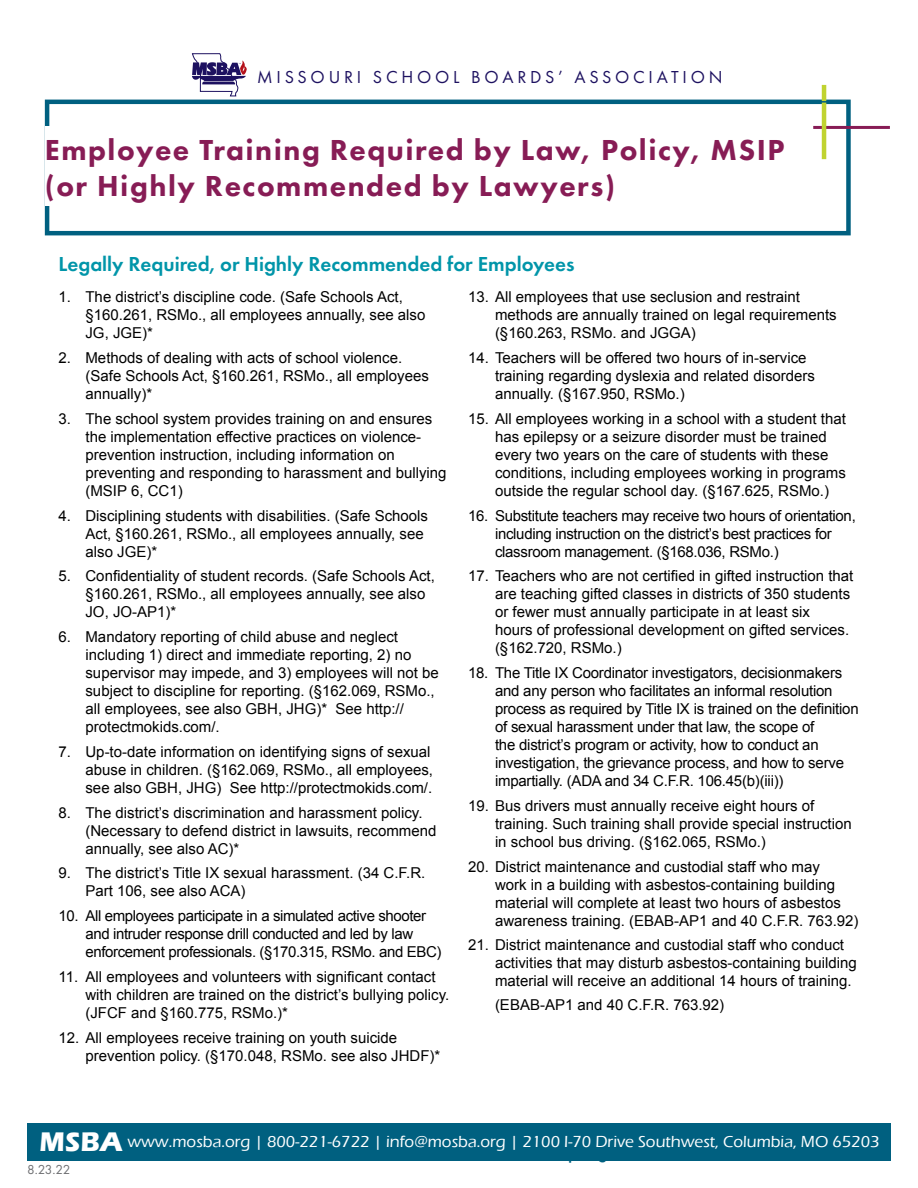
<style>
.page{position:relative;width:918px;height:1188px;background:#fff}
.page>*{position:absolute;margin:0;border:0;box-sizing:border-box;transform-origin:0 0}
.t1{font:800 30px/36px "Futura PT";letter-spacing:.05em;color:#871c55}
.t2{font:600 21px "Futura PT";color:#0095a9}
.t3{font:18px "Futura PT";letter-spacing:.21em;color:#1d1160}
.t4{font:500 16.5px "Eras ITC";color:#fff}
.t5{font:15px/18px "Arial";color:#000}
.t6{font:15px/18px "Arial";letter-spacing:-.025em;color:#000}
.t7{font:15px/18px "Arial";letter-spacing:-.02em;color:#000}
.t8{font:13.5px "Futura PT";color:#6d6e71}
.s1{font-weight:700;font-size:27.75px}
</style>
<div class="page">
<svg style="left:192px;top:53px;width:55px;height:43px"></svg>
<div style="left:45px;top:100px;width:806px;height:135px;border:4px solid #006080"></div>
<hr style="left:813px;top:126px;width:77px;height:3px;background:#871c55">
<hr style="left:822px;top:85px;width:4px;height:74px;background:#c0d330">
<hr style="left:790px;top:101px;width:56px;height:2px;background:#006080">
<div style="left:27px;top:1123px;width:864px;height:38px;background:#006080"></div>
<div style="left:45px;top:126px;width:755px;height:80px;background:#fff"></div>
<p class="t3" style="left:257px;top:67px;width:467px">MISSOURI SCHOOL BOARDS’ ASSOCIATION</p>
<h1 class="t1" style="left:45px;top:131px;width:741px">Employee Training Required by Law, Policy, MSIP (or Highly Recommended by Lawyers)</h1>
<h2 class="t2" style="left:58px;top:250px;width:518px">Legally Required, or Highly Recommended for Employees</h2>
<p class="t5" style="left:85px;top:288px;width:341px;text-indent:-27px">1. The district’s discipline code. (Safe Schools Act, §160.261, RSMo., all employees annually, see also<br>JG, JGE)*</p>
<p class="t5" style="left:85px;top:349px;width:345px;text-indent:-27px">2. Methods of dealing with acts of school violence. (Safe Schools Act, §160.261, RSMo., all employees annually)*</p>
<p class="t5" style="left:85px;top:410px;width:363px;text-indent:-27px">3. The school system provides training on and ensures the implementation effective practices on violence&shy;prevention instruction, including information on preventing and responding to harassment and bullying (MSIP 6, CC1)</p>
<p class="t5" style="left:85px;top:506px;width:344px;text-indent:-27px">4. Disciplining students with disabilities. (Safe Schools<br>Act, §160.261, RSMo., all employees annually, see also JGE)*</p>
<p class="t5" style="left:85px;top:567px;width:351px;text-indent:-27px">5. Confidentiality of student records. (Safe Schools Act, §160.261, RSMo., all employees annually, see also<br>JO, JO-AP1)*</p>
<p class="t5" style="left:85px;top:628px;width:355px;text-indent:-27px">6. Mandatory reporting of child abuse and neglect including 1) direct and immediate reporting, 2) no supervisor may impede, and 3) employees will not be subject to discipline for reporting. (§162.069, RSMo., all employees, see also GBH, JHG)* See http:// protectmokids.com/.</p>
<p class="t5" style="left:85px;top:743px;width:349px;text-indent:-27px">7. Up-to-date information on identifying signs of sexual abuse in children. (§162.069, RSMo., all employees, see also GBH, JHG) See http://protectmokids.com/.</p>
<p class="t5" style="left:85px;top:803px;width:352px;text-indent:-27px">8. The district’s discrimination and harassment policy. (Necessary to defend district in lawsuits, recommend annually, see also AC)*</p>
<p class="t5" style="left:85px;top:864px;width:341px;text-indent:-27px">9. The district’s Title IX sexual harassment. (34 C.F.R.<br>Part 106, see also ACA)</p>
<p class="t6" style="left:85px;top:907px;width:358px;text-indent:-27px">10. All employees participate in a simulated active shooter and intruder response drill conducted and led by law enforcement professionals. (§170.315, RSMo. and EBC)</p>
<p class="t5" style="left:85px;top:968px;width:365px;text-indent:-27px">11. All employees and volunteers with significant contact with children are trained on the district’s bullying policy. (JFCF and §160.775, RSMo.)*</p>
<p class="t5" style="left:85px;top:1028px;width:356px;text-indent:-27px">12. All employees receive training on youth suicide prevention policy. (§170.048, RSMo. see also JHDF)*</p>
<p class="t5" style="left:495px;top:288px;width:343px;text-indent:-27px">13. All employees that use seclusion and restraint methods are annually trained on legal requirements (§160.263, RSMo. and JGGA)</p>
<p class="t5" style="left:495px;top:349px;width:322px;text-indent:-27px">14. Teachers will be offered two hours of in-service training regarding dyslexia and related disorders annually. (§167.950, RSMo.)</p>
<p class="t5" style="left:495px;top:410px;width:352px;text-indent:-27px">15. All employees working in a school with a student that has epilepsy or a seizure disorder must be trained every two years on the care of students with these conditions, including employees working in programs outside the regular school day. (§167.625, RSMo.)</p>
<p class="t7" style="left:495px;top:506px;width:362px;text-indent:-27px">16. Substitute teachers may receive two hours of orientation, including instruction on the district’s best practices for classroom management. (§168.036, RSMo.)</p>
<p class="t5" style="left:495px;top:567px;width:360px;text-indent:-27px">17. Teachers who are not certified in gifted instruction that are teaching gifted classes in districts of 350 students or fewer must annually participate in at least six<br>hours of professional development on gifted services. (§162.720, RSMo.)</p>
<p class="t5" style="left:495px;top:664px;width:365px;text-indent:-27px">18. The Title IX Coordinator investigators, decisionmakers and any person who facilitates an informal resolution process as required by Title IX is trained on the definition of sexual harassment under that law, the scope of<br>the district’s program or activity, how to conduct an investigation, the grievance process, and how to serve impartially. (ADA and 34 C.F.R. 106.45(b)(iii))</p>
<p class="t5" style="left:495px;top:797px;width:358px;text-indent:-27px">19. Bus drivers must annually receive eight hours of training. Such training shall provide special instruction in school bus driving. (§162.065, RSMo.)</p>
<p class="t5" style="left:495px;top:857px;width:365px;text-indent:-27px">20. District maintenance and custodial staff who may<br>work in a building with asbestos-containing building material will complete at least two hours of asbestos awareness training. (EBAB-AP1 and 40 C.F.R. 763.92)</p>
<p class="t5" style="left:495px;top:936px;width:363px;text-indent:-27px">21. District maintenance and custodial staff who conduct activities that may disturb asbestos-containing building material will receive an additional 14 hours of training.</p>
<p class="t5" style="left:495px;top:996px;width:231px">(EBAB-AP1 and 40 C.F.R. 763.92)</p>
<p class="t4" style="left:40px;top:1132px;width:842px"><span class="s1">MSBA</span> www.mosba.org | 800-221-6722 | info@mosba.org | 2100 I-70 Drive Southwest, Columbia, MO 65203</p>
<p class="t8" style="left:27px;top:1162px;width:45px">8.23.22</p>
</div>
